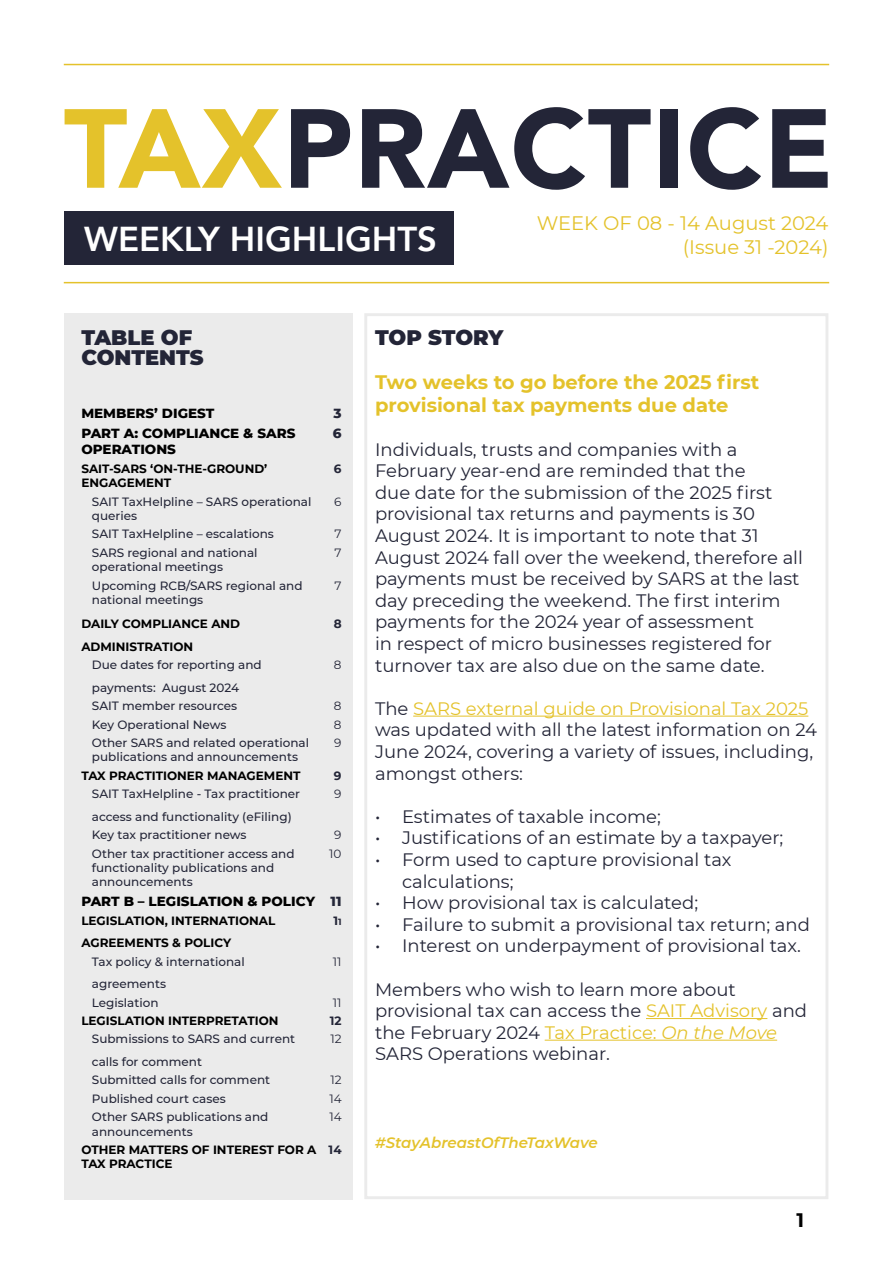
<style>
.page{position:relative;width:893px;height:1263px;background:#fff}
.page>*{position:absolute;margin:0;border:0;box-sizing:border-box;transform-origin:0 0}
.t1{font:900 111px "Avenir";letter-spacing:.01em;color:#232537}
.t2{font:800 34.5px "Avenir";color:#fff}
.t3{font:900 21px/20.2px "Montserrat";color:#232537}
.t4{font:700 19.5px/23.4px "Montserrat";color:#e4c22b}
.t5{font:19.5px/23.4px "Montserrat";color:#e4c22b;text-align:right}
.t6{font:700 19.5px "Montserrat";color:#000}
.t7{font:18px/21.6px "Montserrat";color:#232537}
.t8{font:italic 600 15px "Montserrat";color:#e4c22b}
.t9{font:800 13.5px/16.2px "Montserrat";color:#000}
.t10{font:800 13.5px "Montserrat";color:#232537}
.t11{font:500 12px/14.4px "Montserrat";color:#232537}
.t12{font:700 12px/14.4px "Montserrat";color:#000}
.t13{font:12px "Montserrat";color:#232537}
.t14{font:700 12px "Montserrat";color:#232537}
.s1{color:#e4c22b}
.s2{color:#232537}
.s3{font-size:9px}
.s4{font-style:italic;color:#e4c22b}
</style>
<div class="page">
<div style="left:65px;top:313px;width:288px;height:886px;background:#ebebeb"></div>
<div style="left:65px;top:211px;width:389px;height:54px;background:#232537"></div>
<hr style="left:64px;top:64px;width:765px;height:1px;background:#e4c22b">
<hr style="left:64px;top:282px;width:765px;height:1px;background:#e4c22b">
<hr style="left:413px;top:716px;width:395px;height:1px;background:#e4c22b">
<hr style="left:646px;top:1018px;width:121px;height:1px;background:#e4c22b">
<hr style="left:545px;top:1040px;width:232px;height:1px;background:#e4c22b">
<h1 class="t1" style="left:64px;top:54px;width:771px"><span class="s1">TAX</span>PRACTICE</h1>
<p class="t5" style="left:537px;top:211px;width:293px">WEEK OF 08 - 14 August 2024 (Issue 31 -2024)</p>
<h2 class="t2" style="left:84px;top:212px;width:354px">WEEKLY HIGHLIGHTS</h2>
<p class="t3" style="left:81px;top:326px;width:124px">TABLE OF<br>CONTENTS</p>
<p class="t9" style="left:81px;top:405px;width:134px">MEMBERS’ DIGEST</p>
<p class="t10" style="left:333px;top:404px;width:10px">3</p>
<p class="t9" style="left:81px;top:425px;width:216px">PART A: COMPLIANCE &amp; SARS<br>OPERATIONS</p>
<p class="t10" style="left:333px;top:423px;width:10px">6</p>
<p class="t12" style="left:81px;top:461px;width:187px">SAIT-SARS ‘ON-THE-GROUND’<br>ENGAGEMENT</p>
<p class="t14" style="left:334px;top:460px;width:9px">6</p>
<p class="t11" style="left:92px;top:494px;width:221px">SAIT TaxHelpline – SARS operational queries</p>
<p class="t13" style="left:334px;top:493px;width:9px">6</p>
<p class="t11" style="left:92px;top:526px;width:184px">SAIT TaxHelpline – escalations</p>
<p class="t13" style="left:335px;top:526px;width:9px">7</p>
<p class="t11" style="left:92px;top:545px;width:167px">SARS regional and national operational meetings</p>
<p class="t13" style="left:335px;top:544px;width:9px">7</p>
<p class="t11" style="left:92px;top:578px;width:212px">Upcoming RCB/SARS regional and national meetings</p>
<p class="t13" style="left:335px;top:577px;width:9px">7</p>
<p class="t12" style="left:81px;top:612px;width:160px;line-height:22.5px">DAILY COMPLIANCE AND<br>ADMINISTRATION</p>
<p class="t14" style="left:334px;top:615px;width:9px">8</p>
<p class="t11" style="left:92px;top:653px;width:171px;line-height:22.5px">Due dates for reporting and payments: August 2024</p>
<p class="t13" style="left:334px;top:657px;width:9px">8</p>
<p class="t11" style="left:92px;top:698px;width:147px">SAIT member resources</p>
<p class="t13" style="left:334px;top:698px;width:9px">8</p>
<p class="t11" style="left:92px;top:717px;width:136px">Key Operational News</p>
<p class="t13" style="left:334px;top:716px;width:9px">8</p>
<p class="t11" style="left:92px;top:735px;width:219px">Other SARS and related operational publications and announcements</p>
<p class="t13" style="left:334px;top:734px;width:9px">9</p>
<p class="t12" style="left:81px;top:768px;width:221px">TAX PRACTITIONER MANAGEMENT</p>
<p class="t14" style="left:334px;top:767px;width:9px">9</p>
<p class="t11" style="left:92px;top:782px;width:210px;line-height:22.5px">SAIT TaxHelpline - Tax practitioner access and functionality (eFiling)</p>
<p class="t13" style="left:334px;top:786px;width:9px">9</p>
<p class="t11" style="left:92px;top:827px;width:156px">Key tax practitioner news</p>
<p class="t13" style="left:334px;top:827px;width:9px">9</p>
<p class="t11" style="left:92px;top:846px;width:204px">Other tax practitioner access and functionality publications and announcements</p>
<p class="t13" style="left:329px;top:845px;width:14px">10</p>
<p class="t9" style="left:81px;top:893px;width:262px">PART B – LEGISLATION &amp; POLICY <span class="s2">11</span></p>
<p class="t12" style="left:81px;top:908px;width:195px;line-height:22.5px">LEGISLATION, INTERNATIONAL<br>AGREEMENTS &amp; POLICY</p>
<p class="t14" style="left:333px;top:912px;width:10px">1<span class="s3">1</span></p>
<p class="t11" style="left:92px;top:950px;width:154px;line-height:22.5px">Tax policy &amp; international agreements</p>
<p class="t13" style="left:333px;top:953px;width:10px">11</p>
<p class="t11" style="left:92px;top:994px;width:68px">Legislation</p>
<p class="t13" style="left:333px;top:994px;width:10px">11</p>
<p class="t12" style="left:81px;top:1013px;width:199px">LEGISLATION INTERPRETATION</p>
<p class="t14" style="left:330px;top:1012px;width:13px">12</p>
<p class="t11" style="left:92px;top:1027px;width:205px;line-height:22.5px">Submissions to SARS and current calls for comment</p>
<p class="t13" style="left:330px;top:1031px;width:13px">12</p>
<p class="t11" style="left:92px;top:1072px;width:180px">Submitted calls for comment</p>
<p class="t13" style="left:330px;top:1072px;width:13px">12</p>
<p class="t11" style="left:92px;top:1091px;width:135px">Published court cases</p>
<p class="t13" style="left:329px;top:1090px;width:14px">14</p>
<p class="t11" style="left:92px;top:1109px;width:178px">Other SARS publications and announcements</p>
<p class="t13" style="left:329px;top:1109px;width:14px">14</p>
<p class="t12" style="left:81px;top:1142px;width:237px">OTHER MATTERS OF INTEREST FOR A<br>TAX PRACTICE</p>
<p class="t14" style="left:329px;top:1141px;width:14px">14</p>
<p class="t3" style="left:375px;top:326px;width:130px">TOP STORY</p>
<p class="t4" style="left:375px;top:369px;width:386px">Two weeks to go before the 2025 first provisional tax payments due date</p>
<p class="t7" style="left:375px;top:438px;width:429px">Individuals, trusts and companies with a February year-end are reminded that the<br>due date for the submission of the 2025 first provisional tax returns and payments is 30<br>August 2024. It is important to note that 31<br>August 2024 fall over the weekend, therefore all payments must be received by SARS at the last day preceding the weekend. The first interim payments for the 2024 year of assessment<br>in respect of micro businesses registered for turnover tax are also due on the same date.</p>
<p class="t7" style="left:375px;top:697px;width:443px">The <span class="s1">SARS external guide on Provisional Tax 2025 </span>was updated with all the latest information on 24<br>June 2024, covering a variety of issues, including, amongst others:</p>
<p class="t7" style="left:375px;top:805px;width:287px">• Estimates of taxable income;</p>
<p class="t7" style="left:375px;top:826px;width:410px">• Justifications of an estimate by a taxpayer;</p>
<p class="t7" style="left:402px;top:848px;width:331px;text-indent:-27px">• Form used to capture provisional tax calculations;</p>
<p class="t7" style="left:375px;top:891px;width:325px">• How provisional tax is calculated;</p>
<p class="t7" style="left:375px;top:913px;width:436px">• Failure to submit a provisional tax return; and</p>
<p class="t7" style="left:375px;top:934px;width:427px">• Interest on underpayment of provisional tax.</p>
<p class="t7" style="left:375px;top:978px;width:434px">Members who wish to learn more about provisional tax can access the <span class="s1">SAIT Advisory</span> and the February 2024 <span class="s1">Tax Practice:</span> <span class="s4">On the Move </span>SARS Operations webinar.</p>
<p class="t8" style="left:375px;top:1132px;width:224px">#StayAbreastOfTheTaxWave</p>
<p class="t6" style="left:796px;top:1206px;width:9px">1</p>
</div>
